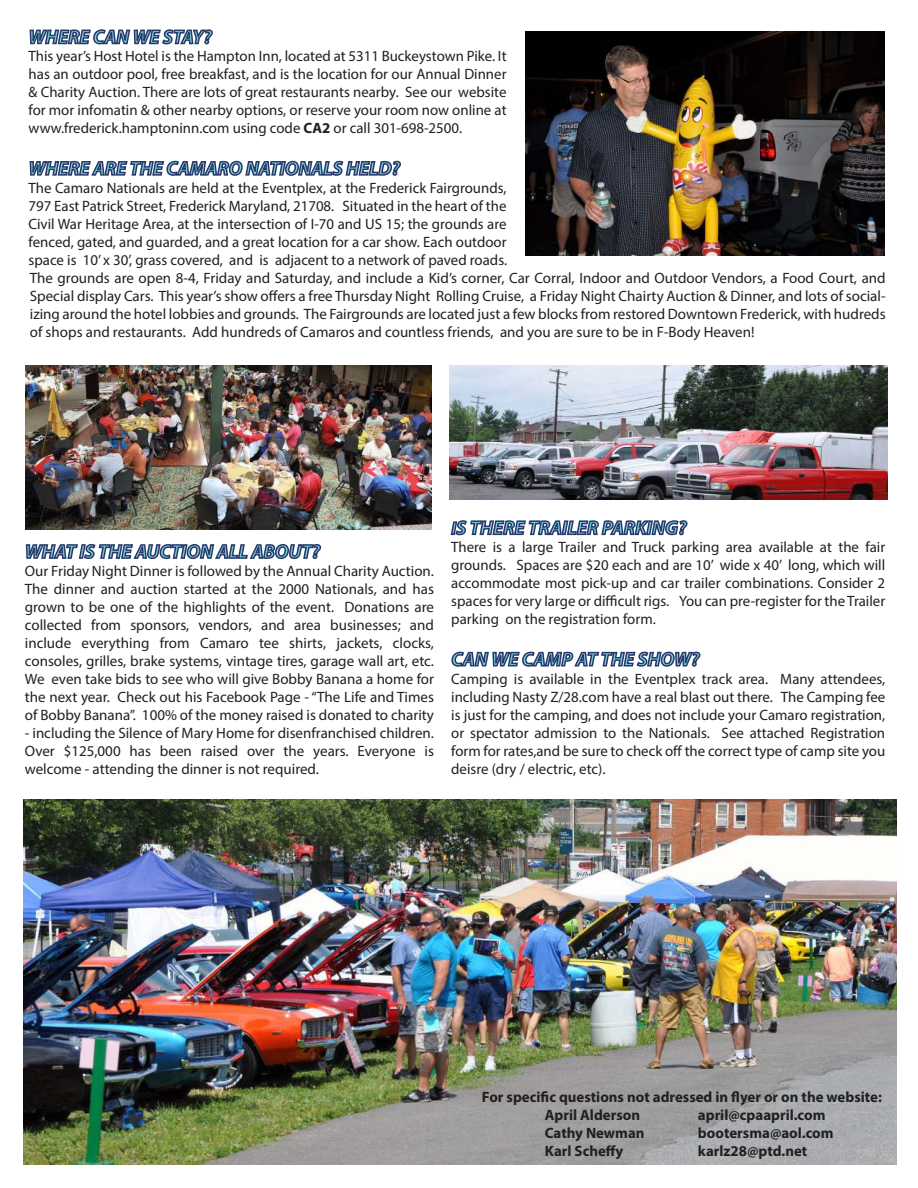
<style>
.page{position:relative;width:918px;height:1188px;background:#fff}
.page>*{position:absolute;margin:0;border:0;box-sizing:border-box;transform-origin:0 0}
.t1{font:italic 700 19.5px "Myriad Pro";color:#76cedc}
.t2{font:15px/18px "Myriad Pro";color:#221f1f;text-align:justify}
.t3{font:700 15px/18px "Myriad Pro";color:#221f1f}
.s1{font-weight:700}
.s2{font-size:18px}
</style>
<div class="page">
<svg style="left:29px;top:29px;width:184px;height:16px"></svg>
<svg style="left:29px;top:160px;width:372px;height:16px"></svg>
<svg style="left:450px;top:520px;width:238px;height:16px"></svg>
<svg style="left:451px;top:651px;width:250px;height:16px"></svg>
<svg style="left:25px;top:544px;width:297px;height:15px"></svg>
<img style="left:449px;top:365px;width:438px;height:134px">
<img style="left:526px;top:31px;width:359px;height:225px">
<img style="left:25px;top:365px;width:407px;height:164px">
<img style="left:23px;top:800px;width:873px;height:365px">
<h1 class="t1" style="left:29px;top:30px;width:185px">WHERE CAN WE STAY?</h1>
<p class="t2" style="left:29px;top:49px;width:480px">This year’s Host Hotel is the Hampton Inn, located at 5311 Buckeystown Pike. It has an outdoor pool, free breakfast, and is the location for our Annual Dinner &amp; Charity Auction. There are lots of great restaurants nearby. See our website for mor infomatin &amp; other nearby options, or reserve your room now online at www.frederick.hamptoninn.com using code <span class="s1">CA2</span> or call 301-698-2500.</p>
<h1 class="t1" style="left:29px;top:161px;width:373px">WHERE ARE THE CAMARO NATIONALS HELD?</h1>
<p class="t2" style="left:29px;top:180px;width:859px;text-align:left">The Camaro Nationals are held at the Eventplex, at the Frederick Fairgrounds,<br>797 East Patrick Street, Frederick Maryland, 21708. Situated in the heart of the<br>Civil War Heritage Area, at the intersection of I-70 and US 15; the grounds are<br>fenced, gated, and guarded, and a great location for a car show. Each outdoor<br>space is 10’ x 30’, grass covered, and is adjacent to a network of paved roads.<br>The grounds are open 8-4, Friday and Saturday, and include a Kid’s corner, Car Corral, Indoor and Outdoor Vendors, a Food Court, and Special display Cars. This year’s show offers a free Thursday Night Rolling Cruise, a Friday Night Chairty Auction &amp; Dinner, and lots of social&shy;izing around the hotel lobbies and grounds. The Fairgrounds are located just a few blocks from restored Downtown Frederick, with hudreds of shops and restaurants. Add hundreds of Camaros and countless friends, and you are sure to be in F-Body Heaven!</p>
<h1 class="t1" style="left:25px;top:544px;width:297px">WHAT IS THE AUCTION ALL ABOUT?</h1>
<p class="t2" style="left:25px;top:563px;width:411px">Our Friday Night Dinner is followed by the Annual Charity Auction.<br>The dinner and auction started at the 2000 Nationals, and has grown to be one of the highlights of the event. Donations are collected from sponsors, vendors, and area businesses; and include everything from Camaro tee shirts, jackets, clocks, consoles, grilles, brake systems, vintage tires, garage wall art, etc.<br>We even take bids to see who will give Bobby Banana a home for the next year. Check out his Facebook Page - “The Life and Times of Bobby Banana”. 100% of the money raised is donated to charity</p>
<p class="t2" style="left:25px;top:725px;width:411px">- including the Silence of Mary Home for disenfranchised children.<br>Over $125,000 has been raised over the years. Everyone is welcome - attending the dinner is not required.</p>
<h1 class="t1" style="left:451px;top:520px;width:237px"><span class="s2">I</span>S THERE TRAILER PARKING?</h1>
<p class="t2" style="left:451px;top:539px;width:436px">There is a large Trailer and Truck parking area available at the fair grounds. Spaces are $20 each and are 10’ wide x 40’ long, which will accommodate most pick-up and car trailer combinations. Consider 2 spaces for very large or difficult rigs. You can pre-register for the Trailer parking on the registration form.</p>
<h1 class="t1" style="left:451px;top:652px;width:250px">CAN WE CAMP AT THE SHOW?</h1>
<p class="t2" style="left:451px;top:671px;width:436px">Camping is available in the Eventplex track area. Many attendees, including Nasty Z/28.com have a real blast out there. The Camping fee is just for the camping, and does not include your Camaro registration, or spectator admission to the Nationals. See attached Registration form for rates,and be sure to check off the correct type of camp site you deisre (dry / electric, etc).</p>
<p class="t3" style="left:545px;top:1090px;width:339px;text-indent:-63px">For specific questions not adressed in flyer or on the website:<br>April Alderson</p>
<p class="t3" style="left:698px;top:1108px;width:129px">april@cpaapril.com</p>
<p class="t3" style="left:545px;top:1126px;width:101px">Cathy Newman</p>
<p class="t3" style="left:698px;top:1126px;width:137px">bootersma@aol.com</p>
<p class="t3" style="left:545px;top:1144px;width:80px">Karl Scheffy</p>
<p class="t3" style="left:698px;top:1144px;width:111px">karlz28@ptd.net</p>
</div>
